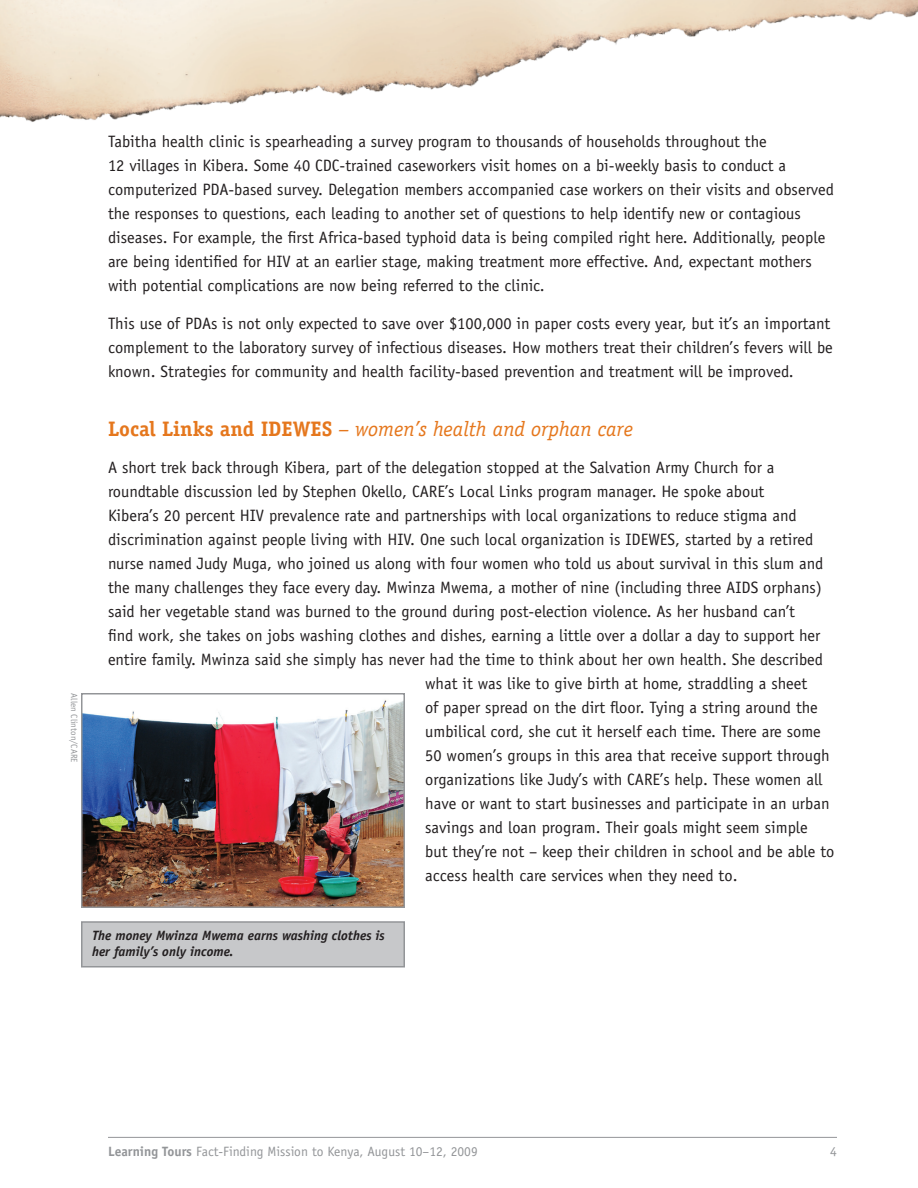
<style>
.page{position:relative;width:918px;height:1188px;background:#fff}
.page>*{position:absolute;margin:0;border:0;box-sizing:border-box;transform-origin:0 0}
.t1{font:italic 21px "Officina Serif";color:#e5771d}
.t2{font:16.5px/24px "Officina Sans";color:#231f20}
.t3{font:italic 700 13.5px/16.2px "Officina Sans";color:#231f20}
.t4{font:13.5px "Officina Sans";color:#939598}
.t5{font:9px "Officina Sans";color:#939598}
.s1{font-weight:700;font-style:normal}
.s2{font-weight:700}
</style>
<div class="page">
<img style="left:84px;top:700px;width:318px;height:205px">
<div style="left:81px;top:693px;width:324px;height:215px;border:2px solid #939598"></div>
<div style="left:81px;top:921px;width:324px;height:47px;background:#c7c8ca;border:2px solid #939598"></div>
<img style="left:0;top:0;width:918px;height:122px">
<hr style="left:108px;top:1137px;width:729px;height:1px;background:#939598">
<p class="t5" style="left:80px;top:693px;width:71px;rotate:90deg">Allen Clinton/CARE</p>
<p class="t2" style="left:108px;top:130px;width:728px">Tabitha health clinic is spearheading a survey program to thousands of households throughout the<br>12 villages in Kibera. Some 40 CDC-trained caseworkers visit homes on a bi-weekly basis to conduct a computerized PDA-based survey. Delegation members accompanied case workers on their visits and observed the responses to questions, each leading to another set of questions to help identify new or contagious diseases. For example, the first Africa-based typhoid data is being compiled right here. Additionally, people are being identified for HIV at an earlier stage, making treatment more effective. And, expectant mothers with potential complications are now being referred to the clinic.</p>
<p class="t2" style="left:108px;top:311px;width:726px">This use of PDAs is not only expected to save over $100,000 in paper costs every year, but it’s an important complement to the laboratory survey of infectious diseases. How mothers treat their children’s fevers will be known. Strategies for community and health facility-based prevention and treatment will be improved.</p>
<p class="t1" style="left:108px;top:417px;width:526px"><span class="s1">Local Links and IDEWES</span> – women’s health and orphan care</p>
<p class="t2" style="left:108px;top:456px;width:668px">A short trek back through Kibera, part of the delegation stopped at the Salvation Army Church for a</p>
<p class="t2" style="left:108px;top:480px;width:658px">roundtable discussion led by Stephen Okello, CARE’s Local Links program manager. He spoke about</p>
<p class="t2" style="left:108px;top:504px;width:690px">Kibera’s 20 percent HIV prevalence rate and partnerships with local organizations to reduce stigma and</p>
<p class="t2" style="left:108px;top:528px;width:707px">discrimination against people living with HIV. One such local organization is IDEWES, started by a retired</p>
<p class="t2" style="left:108px;top:552px;width:717px">nurse named Judy Muga, who joined us along with four women who told us about survival in this slum and</p>
<p class="t2" style="left:108px;top:576px;width:715px">the many challenges they face every day. Mwinza Mwema, a mother of nine (including three AIDS orphans)</p>
<p class="t2" style="left:108px;top:600px;width:689px">said her vegetable stand was burned to the ground during post-election violence. As her husband can’t</p>
<p class="t2" style="left:108px;top:624px;width:714px">find work, she takes on jobs washing clothes and dishes, earning a little over a dollar a day to support her</p>
<p class="t2" style="left:108px;top:648px;width:717px">entire family. Mwinza said she simply has never had the time to think about her own health. She described</p>
<p class="t2" style="left:425px;top:672px;width:384px">what it was like to give birth at home, straddling a sheet</p>
<p class="t2" style="left:425px;top:696px;width:394px">of paper spread on the dirt floor. Tying a string around the</p>
<p class="t2" style="left:425px;top:720px;width:397px">umbilical cord, she cut it herself each time. There are some</p>
<p class="t2" style="left:425px;top:744px;width:406px">50 women’s groups in this area that receive support through</p>
<p class="t2" style="left:425px;top:768px;width:399px">organizations like Judy’s with CARE’s help. These women all</p>
<p class="t2" style="left:425px;top:792px;width:406px">have or want to start businesses and participate in an urban</p>
<p class="t2" style="left:425px;top:816px;width:384px">savings and loan program. Their goals might seem simple</p>
<p class="t2" style="left:425px;top:840px;width:411px">but they’re not – keep their children in school and be able to</p>
<p class="t2" style="left:425px;top:864px;width:314px">access health care services when they need to.</p>
<p class="t3" style="left:92px;top:927px;width:294px">The money Mwinza Mwema earns washing clothes is her family’s only income.</p>
<p class="t4" style="left:108px;top:1144px;width:371px"><span class="s2">Learning Tours</span> Fact-Finding Mission to Kenya, August 10–12, 2009</p>
<p class="t4" style="left:830px;top:1144px;width:8px">4</p>
</div>
